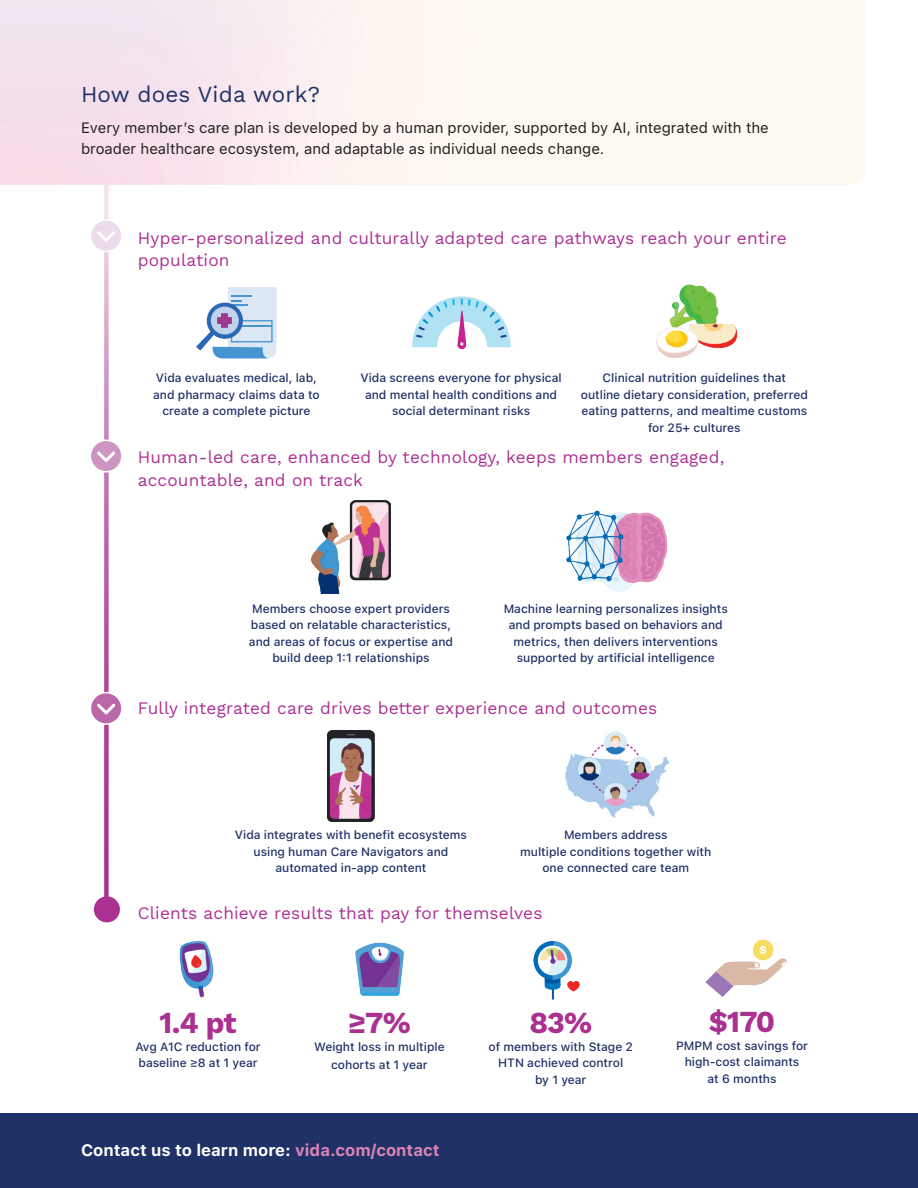
<style>
.page{position:relative;width:918px;height:1188px;background:#fff}
.page>*{position:absolute;margin:0;border:0;box-sizing:border-box;transform-origin:0 0}
.t1{font:30px "Work Sans";letter-spacing:-.035em;color:#aa3192}
.t2{font:22.5px "Work Sans";letter-spacing:.01em;color:#1f3166}
.t3{font:17.25px/22.5px "Work Sans";letter-spacing:.01em;color:#aa3192}
.t4{font:700 16.5px "SF Pro Text";color:#fff}
.t5{font:15px/21px "SF Pro Text";color:#212121}
.t6{font:500 12px/16.5px "SF Pro Text";color:#1f3166;text-align:center}
.s1{color:#de85b7}
</style>
<div class="page">
<svg style="left:104px;top:185px;width:5px;height:711px;background:#c67db7"></svg>
<div style="left:94px;top:896px;width:26px;height:26px;background:#aa3192;border-radius:50%"></div>
<svg style="left:91px;top:218px;width:30px;height:35px"></svg>
<svg style="left:91px;top:439px;width:31px;height:34px"></svg>
<svg style="left:91px;top:691px;width:31px;height:35px"></svg>
<div style="left:0;top:1113px;width:918px;height:75px;background:#1f3166"></div>
<img style="left:311px;top:500px;width:80px;height:93px">
<img style="left:355px;top:942px;width:49px;height:54px">
<img style="left:328px;top:730px;width:46px;height:91px">
<img style="left:179px;top:941px;width:35px;height:57px">
<img style="left:533px;top:940px;width:47px;height:60px">
<img style="left:566px;top:510px;width:102px;height:82px">
<img style="left:565px;top:731px;width:105px;height:87px">
<img style="left:412px;top:296px;width:99px;height:52px">
<img style="left:656px;top:284px;width:82px;height:74px">
<svg style="left:196px;top:287px;width:81px;height:71px"></svg>
<div style="left:753px;top:940px;width:20px;height:20px;background:#f8dc5e;border-radius:50%"></div>
<svg style="left:705px;top:945px;width:82px;height:52px"></svg>
<h2 class="t2" style="left:81px;top:77px;width:241px">How does Vida work?</h2>
<p class="t5" style="left:81px;top:118px;width:689px">Every member’s care plan is developed by a human provider, supported by AI, integrated with the broader healthcare ecosystem, and adaptable as individual needs change.</p>
<h3 class="t3" style="left:138px;top:226px;width:651px">Hyper-personalized and culturally adapted care pathways reach your entire population</h3>
<p class="t6" style="left:153px;top:370px;width:168px">Vida evaluates medical, lab, and pharmacy claims data to create a complete picture</p>
<p class="t6" style="left:360px;top:370px;width:203px">Vida screens everyone for physical and mental health conditions and social determinant risks</p>
<p class="t6" style="left:581px;top:370px;width:229px">Clinical nutrition guidelines that<br>outline dietary consideration, preferred eating patterns, and mealtime customs for 25+ cultures</p>
<h3 class="t3" style="left:138px;top:445px;width:588px">Human-led care, enhanced by technology, keeps members engaged, accountable, and on track</h3>
<p class="t6" style="left:249px;top:600px;width:206px">Members choose expert providers based on relatable characteristics, and areas of focus or expertise and build deep 1:1 relationships</p>
<p class="t6" style="left:504px;top:600px;width:226px">Machine learning personalizes insights and prompts based on behaviors and metrics, then delivers interventions supported by artificial intelligence</p>
<h3 class="t3" style="left:138px;top:696px;width:521px">Fully integrated care drives better experience and outcomes</h3>
<p class="t6" style="left:235px;top:827px;width:234px">Vida integrates with benefit ecosystems using human Care Navigators and automated in-app content</p>
<p class="t6" style="left:520px;top:827px;width:193px">Members address<br>multiple conditions together with one connected care team</p>
<h3 class="t3" style="left:138px;top:901px;width:406px">Clients achieve results that pay for themselves</h3>
<h1 class="t1" style="left:160px;top:1000px;width:79px">1.4 pt</h1>
<p class="t6" style="left:135px;top:1038px;width:127px;text-align:left">Avg A1C reduction for baseline ≥8 at 1 year</p>
<h1 class="t1" style="left:348px;top:1000px;width:64px">≥7%</h1>
<p class="t6" style="left:314px;top:1038px;width:132px;line-height:18px">Weight loss in multiple cohorts at 1 year</p>
<h3 class="t4" style="left:81px;top:1141px;width:360px">Contact us to learn more: <span class="s1">vida.com/contact</span></h3>
<h1 class="t1" style="left:529px;top:1000px;width:64px">83%</h1>
<p class="t6" style="left:488px;top:1038px;width:146px">of members with Stage 2<br>HTN achieved control<br>by 1 year</p>
<h1 class="t1" style="left:709px;top:999px;width:68px">$170</h1>
<p class="t6" style="left:676px;top:1038px;width:134px">PMPM cost savings for high-cost claimants<br>at 6 months</p>
</div>
